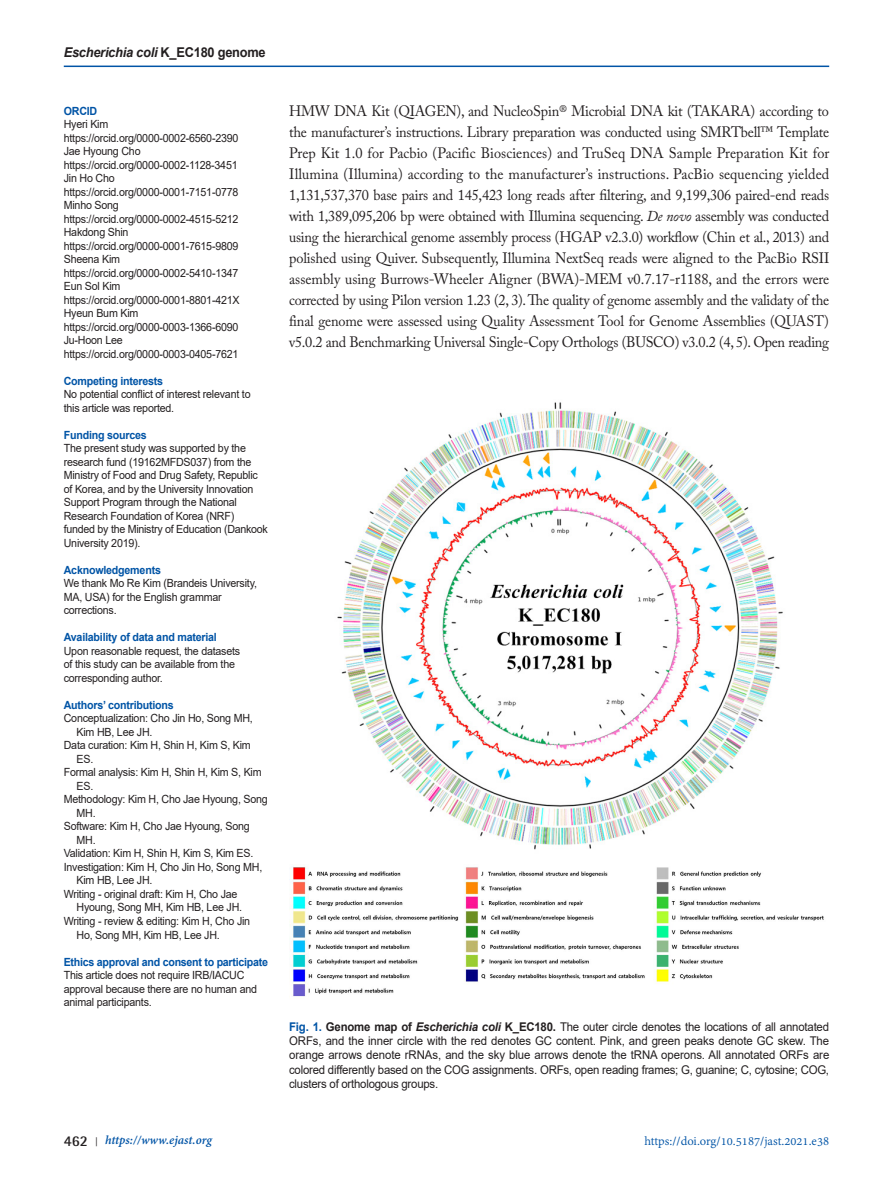
<style>
.page{position:relative;width:893px;height:1191px;background:#fff}
.page>*{position:absolute;margin:0;border:0;box-sizing:border-box;transform-origin:0 0}
.표준{font:15px/21px "Adobe Caslon Pro";letter-spacing:-.02em;color:#231f20;text-align:justify;scale:.95 1}
.t1{font:13.5px "Adobe Devanagari";color:#0154a6}
.t2{font:italic 700 13.5px "Arial";letter-spacing:-.02em;color:#231f20;scale:.95 1}
.t3{font:italic 700 13.5px "Adobe Devanagari";color:#0154a6}
.t4{font:12px/14.4px "Arial";letter-spacing:-.02em;color:#231f20;text-align:justify;scale:.95 1}
.corresponding_text_2{font:11.25px/13.5px "Arial";letter-spacing:-.02em;color:#231f20;scale:.95 1}
.corresponding_text_2-2{font:700 11.25px "Arial";letter-spacing:-.02em;color:#0154a6;scale:.95 1}
.s1{font-style:normal}
.s2{font-style:italic}
.s3{font-weight:700;color:#0154a6}
.s4{font-weight:700}
.s5{font-weight:700;font-style:italic}
.s6{font-family:"Rotis Semi Sans Std";font-style:normal;font-size:15px;color:#231f20}
.s7{font-family:"Shonar Bangla";font-style:normal;font-size:12px;color:#231f20}
</style>
<div class="page">
<hr style="left:64px;top:66px;width:765px;height:1px;background:#0154a6">
<img style="left:290px;top:865px;width:534px;height:132px">
<img style="left:337px;top:402px;width:446px;height:448px">
<p class="t2" style="left:64px;top:43px;width:214px">Escherichia coli <span class="s1">K_EC180 genome</span></p>
<p class="corresponding_text_2-2" style="left:64px;top:103px;width:37px">ORCID</p>
<p class="corresponding_text_2" style="left:64px;top:117px;width:48px">Hyeri Kim</p>
<p class="corresponding_text_2" style="left:64px;top:131px;width:185px">https://orcid.org/0000-0002-6560-2390</p>
<p class="corresponding_text_2" style="left:64px;top:144px;width:82px">Jae Hyoung Cho</p>
<p class="corresponding_text_2" style="left:64px;top:158px;width:185px">https://orcid.org/0000-0002-1128-3451</p>
<p class="corresponding_text_2" style="left:64px;top:171px;width:55px">Jin Ho Cho</p>
<p class="corresponding_text_2" style="left:64px;top:185px;width:185px">https://orcid.org/0000-0001-7151-0778</p>
<p class="corresponding_text_2" style="left:64px;top:198px;width:60px">Minho Song</p>
<p class="corresponding_text_2" style="left:64px;top:212px;width:185px">https://orcid.org/0000-0002-4515-5212</p>
<p class="corresponding_text_2" style="left:64px;top:225px;width:70px">Hakdong Shin</p>
<p class="corresponding_text_2" style="left:64px;top:239px;width:185px">https://orcid.org/0000-0001-7615-9809</p>
<p class="corresponding_text_2" style="left:64px;top:252px;width:61px">Sheena Kim</p>
<p class="corresponding_text_2" style="left:64px;top:266px;width:185px">https://orcid.org/0000-0002-5410-1347</p>
<p class="corresponding_text_2" style="left:64px;top:279px;width:61px">Eun Sol Kim</p>
<p class="corresponding_text_2" style="left:64px;top:293px;width:187px">https://orcid.org/0000-0001-8801-421X</p>
<p class="corresponding_text_2" style="left:64px;top:306px;width:80px">Hyeun Bum Kim</p>
<p class="corresponding_text_2" style="left:64px;top:320px;width:185px">https://orcid.org/0000-0003-1366-6090</p>
<p class="corresponding_text_2" style="left:64px;top:333px;width:64px">Ju-Hoon Lee</p>
<p class="corresponding_text_2" style="left:64px;top:347px;width:185px">https://orcid.org/0000-0003-0405-7621</p>
<p class="corresponding_text_2-2" style="left:64px;top:373px;width:106px">Competing interests</p>
<p class="corresponding_text_2" style="left:64px;top:387px;width:198px">No potential conflict of interest relevant to this article was reported.</p>
<p class="corresponding_text_2-2" style="left:64px;top:427px;width:89px">Funding sources</p>
<p class="corresponding_text_2" style="left:64px;top:441px;width:216px">The present study was supported by the research fund (19162MFDS037) from the Ministry of Food and Drug Safety, Republic of Korea, and by the University Innovation Support Program through the National Research Foundation of Korea (NRF) funded by the Ministry of Education (Dankook University 2019).</p>
<p class="corresponding_text_2-2" style="left:64px;top:562px;width:104px">Acknowledgements</p>
<p class="corresponding_text_2" style="left:64px;top:576px;width:205px">We thank Mo Re Kim (Brandeis University,<br>MA, USA) for the English grammar corrections.</p>
<p class="corresponding_text_2-2" style="left:64px;top:629px;width:163px">Availability of data and material</p>
<p class="corresponding_text_2" style="left:64px;top:644px;width:187px">Upon reasonable request, the datasets of this study can be available from the corresponding author.</p>
<p class="corresponding_text_2-2" style="left:64px;top:697px;width:117px">Authors’ contributions</p>
<p class="corresponding_text_2" style="left:77px;top:711px;width:187px;text-indent:-13px">Conceptualization: Cho Jin Ho, Song MH,<br>Kim HB, Lee JH.</p>
<p class="corresponding_text_2" style="left:77px;top:738px;width:185px;text-indent:-13px">Data curation: Kim H, Shin H, Kim S, Kim<br>ES.</p>
<p class="corresponding_text_2" style="left:77px;top:765px;width:196px;text-indent:-13px">Formal analysis: Kim H, Shin H, Kim S, Kim<br>ES.</p>
<p class="corresponding_text_2" style="left:77px;top:792px;width:203px;text-indent:-13px">Methodology: Kim H, Cho Jae Hyoung, Song<br>MH.</p>
<p class="corresponding_text_2" style="left:77px;top:819px;width:184px;text-indent:-13px">Software: Kim H, Cho Jae Hyoung, Song<br>MH.</p>
<p class="corresponding_text_2" style="left:64px;top:846px;width:201px">Validation: Kim H, Shin H, Kim S, Kim ES.</p>
<p class="corresponding_text_2" style="left:77px;top:860px;width:197px;text-indent:-13px">Investigation: Kim H, Cho Jin Ho, Song MH,<br>Kim HB, Lee JH.</p>
<p class="corresponding_text_2" style="left:77px;top:887px;width:176px;text-indent:-13px">Writing - original draft: Kim H, Cho Jae<br>Hyoung, Song MH, Kim HB, Lee JH.</p>
<p class="corresponding_text_2" style="left:77px;top:914px;width:184px;text-indent:-13px">Writing - review &amp; editing: Kim H, Cho Jin<br>Ho, Song MH, Kim HB, Lee JH.</p>
<p class="corresponding_text_2-2" style="left:64px;top:953px;width:216px">Ethics approval and consent to participate</p>
<p class="corresponding_text_2" style="left:64px;top:968px;width:205px">This article does not require IRB/IACUC approval because there are no human and animal participants.</p>
<p class="표준" style="left:289px;top:100px;width:570px">HMW DNA Kit (QIAGEN), and NucleoSpin® Microbial DNA kit (TAKARA) according to the manufacturer’s instructions. Library preparation was conducted using SMRTbell™ Template Prep Kit 1.0 for Pacbio (Pacific Biosciences) and TruSeq DNA Sample Preparation Kit for Illumina (Illumina) according to the manufacturer’s instructions. PacBio sequencing yielded 1,131,537,370 base pairs and 145,423 long reads after filtering, and 9,199,306 paired-end reads with 1,389,095,206 bp were obtained with Illumina sequencing. <span class="s2">De novo</span> assembly was conducted using the hierarchical genome assembly process (HGAP v2.3.0) workflow (Chin et al., 2013) and polished using Quiver. Subsequently, Illumina NextSeq reads were aligned to the PacBio RSII assembly using Burrows-Wheeler Aligner (BWA)-MEM v0.7.17-r1188, and the errors were corrected by using Pilon version 1.23 (2, 3). The quality of genome assembly and the validaty of the final genome were assessed using Quality Assessment Tool for Genome Assemblies (QUAST) v5.0.2 and Benchmarking Universal Single-Copy Orthologs (BUSCO) v3.0.2 (4, 5). Open reading</p>
<p class="t4" style="left:289px;top:1019px;width:570px"><span class="s3">Fig. 1.</span> <span class="s4">Genome map of</span> <span class="s5">Escherichia coli</span> <span class="s4">K_EC180.</span> The outer circle denotes the locations of all annotated ORFs, and the inner circle with the red denotes GC content. Pink, and green peaks denote GC skew. The orange arrows denote rRNAs, and the sky blue arrows denote the tRNA operons. All annotated ORFs are colored differently based on the COG assignments. ORFs, open reading frames; G, guanine; C, cytosine; COG, clusters of orthologous groups.</p>
<p class="t3" style="left:64px;top:1132px;width:150px"><span class="s6">462</span> <span class="s7">|</span> https://www.ejast.org</p>
<p class="t1" style="left:644px;top:1133px;width:186px">https://doi.org/10.5187/jast.2021.e38</p>
</div>
